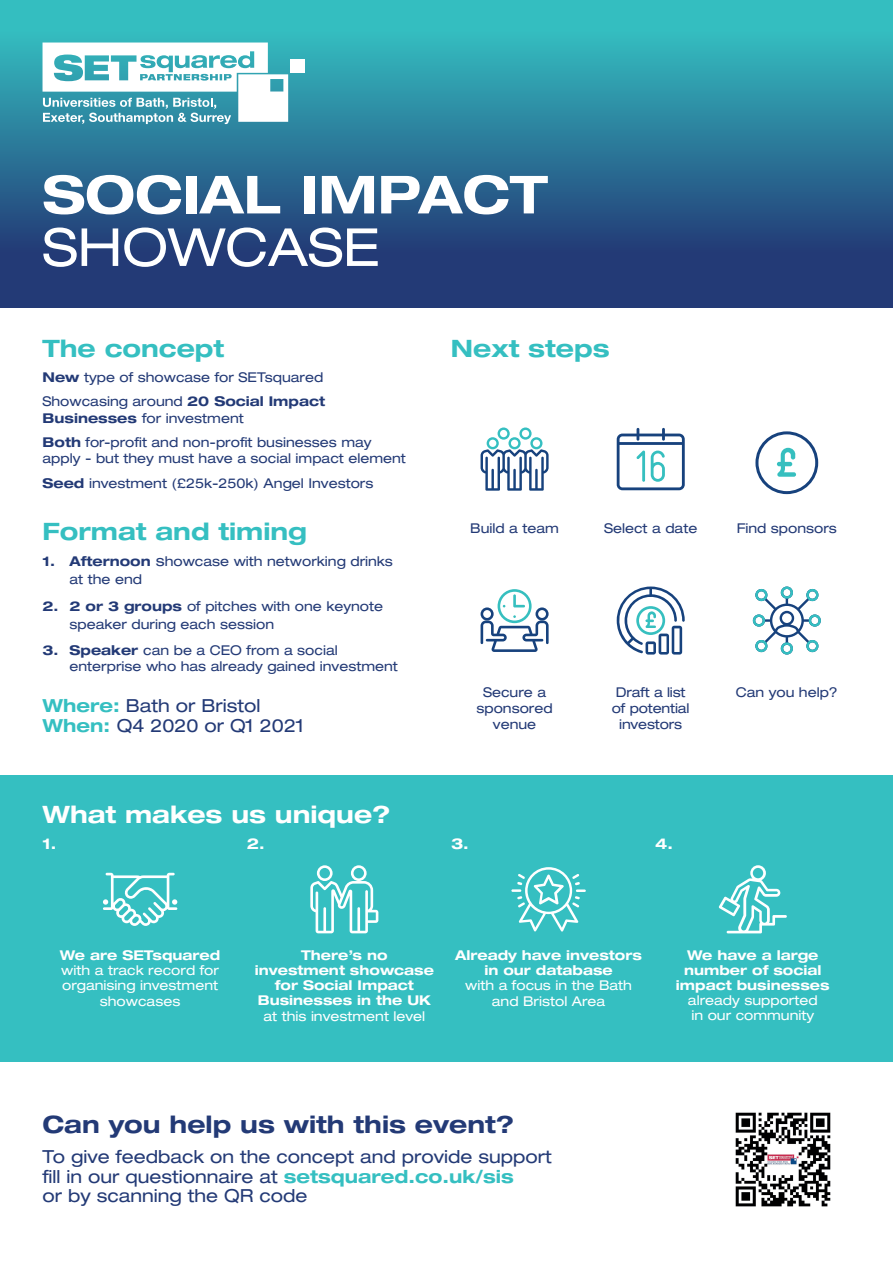
<style>
.page{position:relative;width:893px;height:1263px;background:#fff}
.page>*{position:absolute;margin:0;border:0;box-sizing:border-box;transform-origin:0 0}
.t1{font:700 expanded 52.5px/52.5px "Helvetica Neue";color:#fff}
.t2{font:700 expanded 24px "Helvetica Neue";color:#35bfc1}
.t3{font:700 expanded 24px "Helvetica Neue";color:#233a76}
.t4{font:700 expanded 24px "Helvetica Neue";color:#fff}
.t5{font:expanded 18px/19.5px "Helvetica Neue";color:#233a76}
.t6{font:700 expanded 15px "Helvetica Neue";color:#fff}
.t7{font:expanded 13.5px/16.2px "Helvetica Neue";color:#233a76}
.t8{font:700 expanded 13.5px/15px "Helvetica Neue";color:#fff;text-align:center}
.t9{font:expanded 13.5px/15px "Helvetica Neue";color:#fff;text-align:justify}
.s1{font-weight:400}
.s2{font-weight:700}
.s3{font-size:15px}
.s4{font-weight:700;color:#35bfc1}
</style>
<div class="page">
<svg style="left:0;top:0;width:893px;height:308px;background:#2a7396"></svg>
<div style="left:0;top:775px;width:893px;height:286px;background:#35bfc1"></div>
<svg style="left:103px;top:873px;width:74px;height:53px"></svg>
<svg style="left:310px;top:865px;width:68px;height:68px"></svg>
<svg style="left:511px;top:867px;width:75px;height:64px"></svg>
<svg style="left:719px;top:865px;width:68px;height:68px"></svg>
<div style="left:290px;top:59px;width:15px;height:14px;background:#fff"></div>
<svg style="left:43px;top:43px;width:245px;height:81px"></svg>
<svg style="left:481px;top:427px;width:68px;height:64px"></svg>
<svg style="left:617px;top:428px;width:68px;height:62px"></svg>
<svg style="left:753px;top:586px;width:68px;height:68px"></svg>
<svg style="left:616px;top:586px;width:69px;height:68px"></svg>
<svg style="left:481px;top:589px;width:68px;height:63px"></svg>
<div style="left:755px;top:431px;width:63px;height:63px;border:3px solid #17427d;border-radius:50%"></div>
<svg style="left:777px;top:448px;width:19px;height:29px"></svg>
<img style="left:735px;top:1112px;width:96px;height:95px">
<p class="t1" style="left:43px;top:167px;width:507px">SOCIAL IMPACT<br><span class="s1">SHOWCASE</span></p>
<p class="t2" style="left:43px;top:333px;width:183px">The concept</p>
<p class="t7" style="left:43px;top:369px;width:282px"><span class="s2">New</span> type of showcase for SETsquared</p>
<p class="t7" style="left:43px;top:393px;width:284px">Showcasing around <span class="s2">20 Social Impact<br>Businesses</span> for investment</p>
<p class="t7" style="left:43px;top:434px;width:365px"><span class="s2">Both</span> for-profit and non-profit businesses may apply - but they must have a social impact element</p>
<p class="t7" style="left:43px;top:475px;width:332px"><span class="s2">Seed</span> investment (£25k-250k) Angel Investors</p>
<p class="t2" style="left:43px;top:516px;width:266px">Format and timing</p>
<p class="t7" style="left:70px;top:552px;width:325px;line-height:18px;text-indent:-27px"><span class="s2">1. Afternoon</span> <span class="s3">s</span>howcase with networking drinks at the end</p>
<p class="t7" style="left:70px;top:597px;width:315px;line-height:18px;text-indent:-27px"><span class="s2">2. 2 or 3 groups</span> of pitches with one keynote speaker during each session</p>
<p class="t7" style="left:70px;top:642px;width:330px;text-indent:-27px"><span class="s2">3. Speaker</span> can be a CEO from a social enterprise who has already gained investment</p>
<p class="t5" style="left:43px;top:696px;width:263px"><span class="s4">Where:</span> Bath or Bristol<br><span class="s4">When:</span> Q4 2020 or Q1 2021</p>
<p class="t4" style="left:43px;top:799px;width:349px">What makes us unique?</p>
<p class="t6" style="left:43px;top:834px;width:15px">1.</p>
<p class="t6" style="left:247px;top:834px;width:19px">2.</p>
<p class="t2" style="left:451px;top:333px;width:160px">Next steps</p>
<p class="t7" style="left:470px;top:520px;width:90px">Build a team</p>
<p class="t7" style="left:604px;top:520px;width:95px">Select a date</p>
<p class="t7" style="left:476px;top:684px;width:78px;text-align:center">Secure a sponsored venue</p>
<p class="t6" style="left:451px;top:834px;width:19px">3.</p>
<p class="t7" style="left:612px;top:684px;width:79px;text-align:center">Draft a list of potential investors</p>
<p class="t6" style="left:655px;top:834px;width:19px">4.</p>
<p class="t7" style="left:737px;top:520px;width:102px">Find sponsors</p>
<p class="t7" style="left:736px;top:684px;width:104px">Can you help?</p>
<p class="t9" style="left:60px;top:947px;width:162px"><span class="s2">We are SETsquared </span>with a track record for organising investment</p>
<p class="t9" style="left:100px;top:993px;width:82px">showcases</p>
<p class="t8" style="left:255px;top:947px;width:181px">There’s no investment showcase for Social Impact<br>Businesses in the UK</p>
<p class="t9" style="left:263px;top:1008px;width:163px">at this investment level</p>
<p class="t8" style="left:455px;top:947px;width:188px">Already have investors in our database<br><span class="s1">with a focus in the Bath</span></p>
<p class="t9" style="left:492px;top:993px;width:115px">and Bristol Area</p>
<p class="t8" style="left:676px;top:947px;width:155px">We have a large number of social impact businesses <span class="s1">already supported<br>in our community</span></p>
<p class="t3" style="left:43px;top:1110px;width:473px">Can you help us with this event?</p>
<p class="t5" style="left:43px;top:1147px;width:511px">To give feedback on the concept and provide support fill in our questionnaire at <span class="s4">setsquared.co.uk/sis<br></span>or by scanning the QR code</p>
</div>
